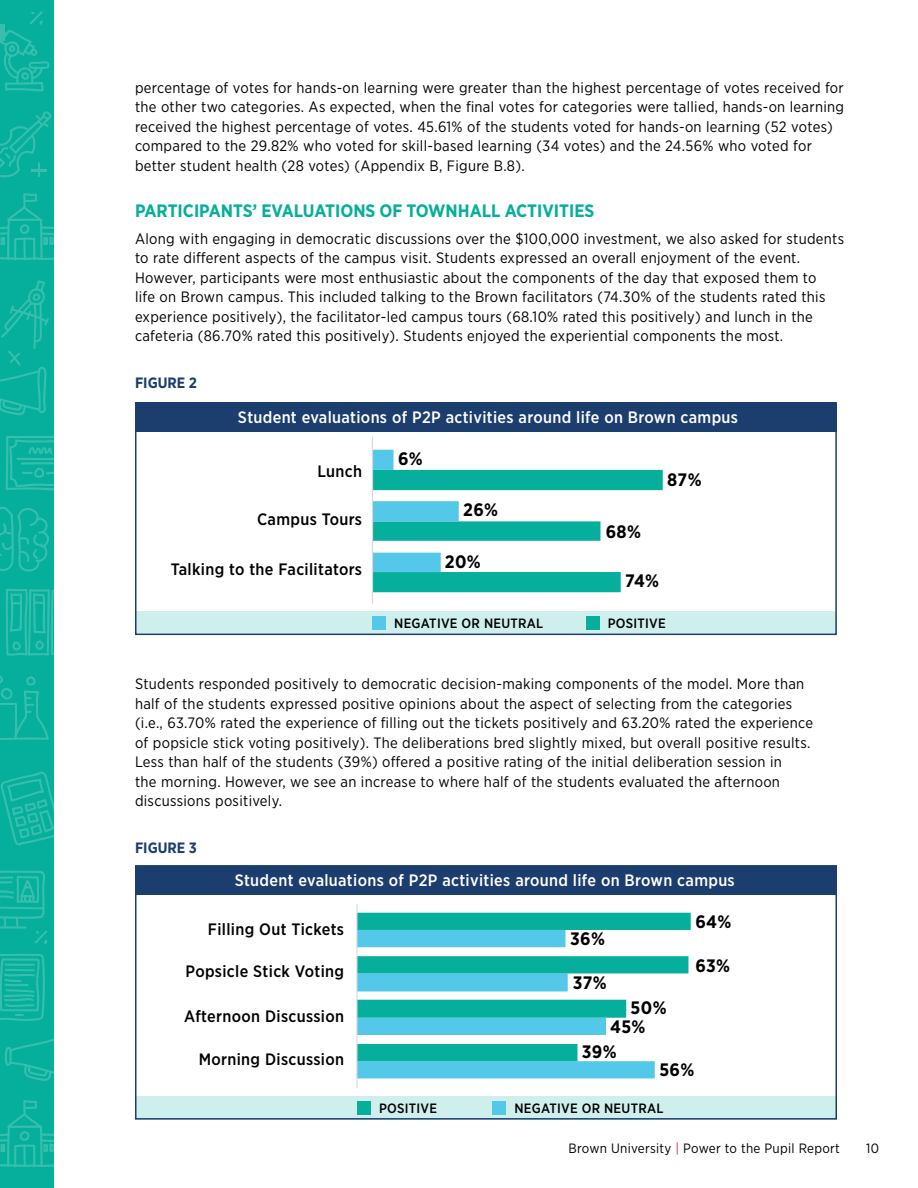
<style>
.page{position:relative;width:918px;height:1188px;background:#fff}
.page>*{position:absolute;margin:0;border:0;box-sizing:border-box;transform-origin:0 0}
.t1{font:700 18px "Gotham Narrow";color:#06af9b}
.t2{font:700 18px "Gotham Narrow";letter-spacing:.02em;color:#000}
.t3{font:500 16.5px "Gotham Narrow";letter-spacing:.02em;color:#fff}
.t4{font:500 16.5px "Gotham Narrow";letter-spacing:.02em;color:#000}
.t5{font:15px/19.5px "Gotham Narrow";letter-spacing:.02em;color:#000}
.t6{font:700 15px "Gotham Narrow";color:#1b3e6f}
.t7{font:500 13.5px "Gotham Narrow";letter-spacing:.02em;color:#000}
.t8{font:13.5px "Gotham Narrow";letter-spacing:.02em;color:#000}
.s1{color:#ed1d24}
</style>
<div class="page">
<div style="left:0;top:0;width:54px;height:1188px;background:#06af9b"></div>
<svg style="left:0;top:193px;width:54px;height:67px"></svg>
<svg style="left:0;top:1100px;width:54px;height:67px"></svg>
<svg style="left:6px;top:436px;width:48px;height:54px"></svg>
<svg style="left:0;top:954px;width:45px;height:67px"></svg>
<svg style="left:5px;top:1039px;width:49px;height:42px"></svg>
<svg style="left:1px;top:772px;width:53px;height:73px"></svg>
<svg style="left:6px;top:589px;width:48px;height:67px"></svg>
<svg style="left:0;top:675px;width:49px;height:65px"></svg>
<svg style="left:0;top:507px;width:49px;height:65px"></svg>
<svg style="left:0;top:870px;width:47px;height:74px"></svg>
<svg style="left:0;top:11px;width:49px;height:80px"></svg>
<svg style="left:0;top:111px;width:51px;height:66px"></svg>
<svg style="left:0;top:280px;width:49px;height:135px"></svg>
<div style="left:136px;top:611px;width:700px;height:23px;background:#ceefeb"></div>
<div style="left:136px;top:403px;width:701px;height:28px;background:#1b3e6f"></div>
<div style="left:135px;top:402px;width:702px;height:233px;border:2px solid #1b3e6f"></div>
<svg style="left:373px;top:450px;width:290px;height:142px"></svg>
<hr style="left:372px;top:437px;width:1px;height:167px;background:#dad9d9">
<div style="left:372px;top:616px;width:13px;height:14px;background:#54c8e8"></div>
<div style="left:586px;top:616px;width:13px;height:14px;background:#06af9b"></div>
<div style="left:136px;top:1096px;width:701px;height:24px;background:#ceefeb"></div>
<div style="left:137px;top:866px;width:700px;height:28px;background:#1b3e6f"></div>
<div style="left:492px;top:1101px;width:13px;height:14px;background:#54c8e8"></div>
<div style="left:357px;top:1101px;width:14px;height:14px;background:#06af9b"></div>
<div style="left:135px;top:865px;width:702px;height:255px;border:2px solid #1b3e6f"></div>
<div style="left:358px;top:1061px;width:297px;height:17px;background:#54c8e8"></div>
<svg style="left:358px;top:913px;width:333px;height:148px"></svg>
<hr style="left:356px;top:904px;width:2px;height:184px;background:#dad9d9">
<p class="t5" style="left:135px;top:78px;width:711px">percentage of votes for hands-on learning were greater than the highest percentage of votes received for the other two categories. As expected, when the final votes for categories were tallied, hands-on learning received the highest percentage of votes. 45.61% of the students voted for hands-on learning (52 votes) compared to the 29.82% who voted for skill-based learning (34 votes) and the 24.56% who voted for better student health (28 votes) (Appendix B, Figure B.8).</p>
<p class="t1" style="left:135px;top:200px;width:461px">PARTICIPANTS’ EVALUATIONS OF TOWNHALL ACTIVITIES</p>
<p class="t5" style="left:135px;top:228px;width:711px">Along with engaging in democratic discussions over the $100,000 investment, we also asked for students to rate different aspects of the campus visit. Students expressed an overall enjoyment of the event.<br>However, participants were most enthusiastic about the components of the day that exposed them to<br>life on Brown campus. This included talking to the Brown facilitators (74.30% of the students rated this experience positively), the facilitator-led campus tours (68.10% rated this positively) and lunch in the cafeteria (86.70% rated this positively). Students enjoyed the experiential components the most.</p>
<p class="t6" style="left:135px;top:373px;width:63px">FIGURE 2</p>
<p class="t3" style="left:238px;top:407px;width:502px">Student evaluations of P2P activities around life on Brown campus</p>
<p class="t4" style="left:317px;top:460px;width:46px">Lunch</p>
<p class="t4" style="left:257px;top:508px;width:106px">Campus Tours</p>
<p class="t4" style="left:171px;top:559px;width:193px">Talking to the Facilitators</p>
<p class="t2" style="left:398px;top:448px;width:26px">6%</p>
<p class="t2" style="left:463px;top:498px;width:36px">26%</p>
<p class="t2" style="left:445px;top:550px;width:37px">20%</p>
<p class="t2" style="left:667px;top:469px;width:36px">87%</p>
<p class="t2" style="left:606px;top:520px;width:37px">68%</p>
<p class="t2" style="left:625px;top:569px;width:35px">74%</p>
<p class="t7" style="left:394px;top:615px;width:151px">NEGATIVE OR NEUTRAL</p>
<p class="t7" style="left:608px;top:615px;width:60px">POSITIVE</p>
<p class="t5" style="left:135px;top:674px;width:680px">Students responded positively to democratic decision-making components of the model. More than half of the students expressed positive opinions about the aspect of selecting from the categories (i.e., 63.70% rated the experience of filling out the tickets positively and 63.20% rated the experience of popsicle stick voting positively). The deliberations bred slightly mixed, but overall positive results.<br>Less than half of the students (39%) offered a positive rating of the initial deliberation session in<br>the morning. However, we see an increase to where half of the students evaluated the afternoon discussions positively.</p>
<p class="t6" style="left:135px;top:838px;width:63px">FIGURE 3</p>
<p class="t3" style="left:235px;top:870px;width:502px">Student evaluations of P2P activities around life on Brown campus</p>
<p class="t4" style="left:208px;top:919px;width:138px">Filling Out Tickets</p>
<p class="t4" style="left:186px;top:961px;width:160px">Popsicle Stick Voting</p>
<p class="t4" style="left:184px;top:1005px;width:161px">Afternoon Discussion</p>
<p class="t4" style="left:199px;top:1049px;width:147px">Morning Discussion</p>
<p class="t2" style="left:570px;top:927px;width:36px">36%</p>
<p class="t2" style="left:573px;top:971px;width:35px">37%</p>
<p class="t2" style="left:631px;top:996px;width:37px">50%</p>
<p class="t2" style="left:610px;top:1015px;width:37px">45%</p>
<p class="t2" style="left:582px;top:1040px;width:36px">39%</p>
<p class="t2" style="left:695px;top:911px;width:38px">64%</p>
<p class="t2" style="left:695px;top:954px;width:36px">63%</p>
<p class="t2" style="left:659px;top:1058px;width:37px">56%</p>
<p class="t7" style="left:379px;top:1100px;width:60px">POSITIVE</p>
<p class="t7" style="left:514px;top:1100px;width:151px">NEGATIVE OR NEUTRAL</p>
<p class="t8" style="left:569px;top:1140px;width:273px">Brown University <span class="s1">|</span> Power to the Pupil Report</p>
<p class="t8" style="left:866px;top:1140px;width:14px">10</p>
</div>
